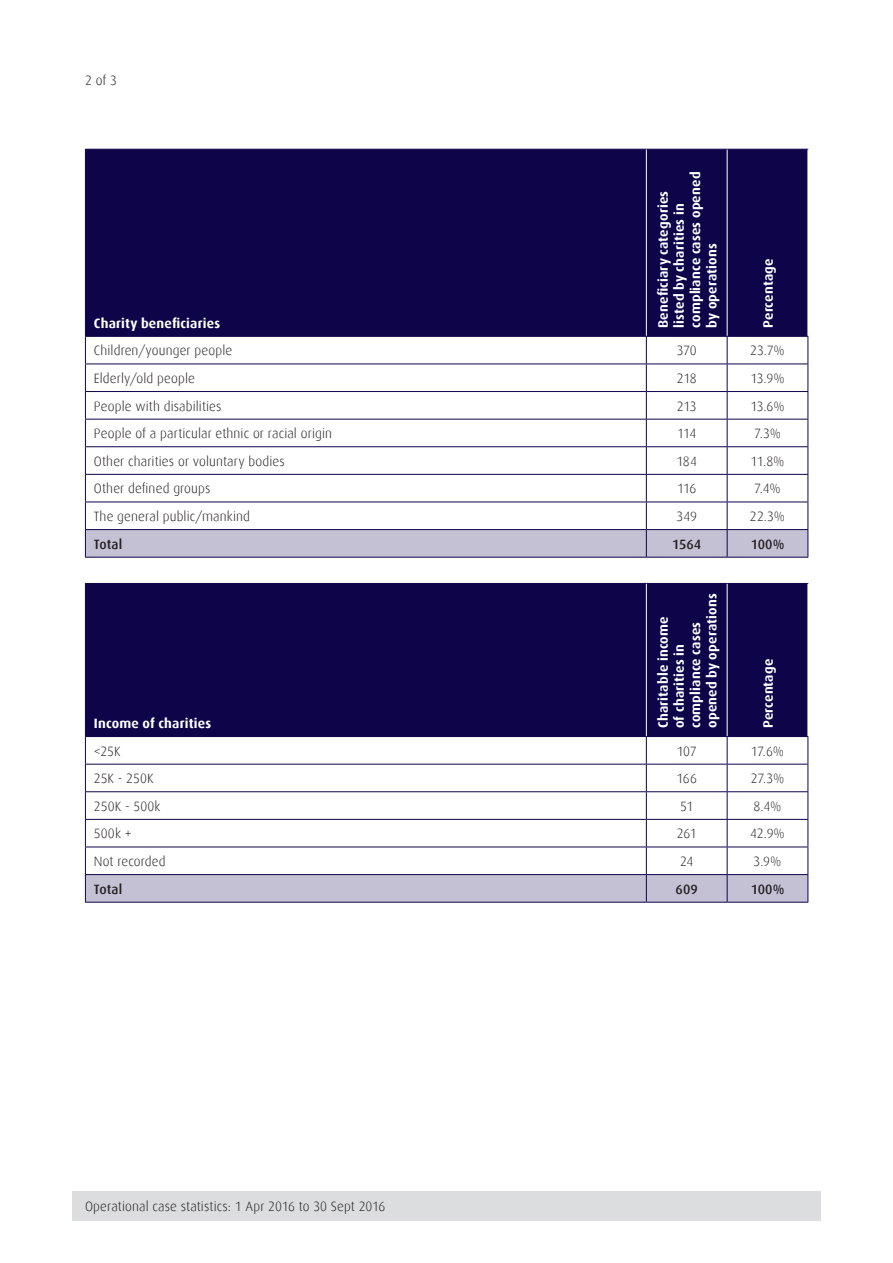
<style>
.page{position:relative;width:893px;height:1263px;background:#fff}
.page>*{position:absolute;margin:0;border:0;box-sizing:border-box;transform-origin:0 0}
.Table_Text{font:300 13.5px "Dax";letter-spacing:.01em;color:#231f20}
.Table_Header_-_Left{font:700 13.5px/16.2px "Dax";letter-spacing:.015em;color:#fff}
.Table_Text_-_Centre{font:300 13.5px "Dax";letter-spacing:-.035em;color:#231f20}
.Table_Text_-_Centre-2{font:500 13.5px "Dax";letter-spacing:.01em;color:#231f20}
.Table_Text-2{font:500 13.5px "Dax";letter-spacing:.005em;color:#231f20}
</style>
<div class="page">
<div style="left:72px;top:1191px;width:749px;height:29px;background:#dcdddf"></div>
<div style="left:86px;top:150px;width:721px;height:186px;background:#0d0449"></div>
<hr style="left:85px;top:150px;width:1px;height:186px;background:#0d0449">
<hr style="left:85px;top:149px;width:561px;height:1px;background:#0d0449">
<hr style="left:646px;top:149px;width:81px;height:1px;background:#0d0449">
<hr style="left:727px;top:149px;width:81px;height:1px;background:#0d0449">
<hr style="left:646px;top:150px;width:1px;height:186px;background:#fff">
<hr style="left:727px;top:150px;width:1px;height:186px;background:#fff">
<hr style="left:85px;top:336px;width:561px;height:1px;background:#0d0449">
<hr style="left:646px;top:336px;width:81px;height:1px;background:#0d0449">
<hr style="left:727px;top:336px;width:81px;height:1px;background:#0d0449">
<svg style="left:85px;top:337px;width:723px;height:220px"></svg>
<hr style="left:85px;top:557px;width:561px;height:1px;background:#0d0449">
<hr style="left:646px;top:557px;width:81px;height:1px;background:#0d0449">
<hr style="left:727px;top:557px;width:81px;height:1px;background:#0d0449">
<div style="left:86px;top:584px;width:721px;height:152px;background:#0d0449"></div>
<hr style="left:85px;top:584px;width:1px;height:152px;background:#0d0449">
<hr style="left:85px;top:583px;width:561px;height:1px;background:#0d0449">
<hr style="left:646px;top:583px;width:81px;height:1px;background:#0d0449">
<hr style="left:727px;top:583px;width:81px;height:1px;background:#0d0449">
<hr style="left:646px;top:584px;width:1px;height:152px;background:#fff">
<hr style="left:727px;top:584px;width:1px;height:152px;background:#fff">
<hr style="left:85px;top:736px;width:561px;height:1px;background:#0d0449">
<hr style="left:646px;top:736px;width:81px;height:1px;background:#0d0449">
<hr style="left:727px;top:736px;width:81px;height:1px;background:#0d0449">
<svg style="left:85px;top:737px;width:723px;height:165px"></svg>
<hr style="left:85px;top:902px;width:561px;height:1px;background:#0d0449">
<hr style="left:646px;top:902px;width:81px;height:1px;background:#0d0449">
<hr style="left:727px;top:902px;width:81px;height:1px;background:#0d0449">
<p class="Table_Text" style="left:85px;top:72px;width:34px">2 of 3</p>
<p class="Table_Header_-_Left" style="left:94px;top:315px;width:128px">Charity beneficiaries</p>
<p class="Table_Header_-_Left" style="left:655px;top:328px;width:158px;rotate:-90deg">Beneficiary categories listed by charities in compliance cases opened by operations</p>
<p class="Table_Header_-_Left" style="left:760px;top:328px;width:71px;rotate:-90deg">Percentage</p>
<p class="Table_Text" style="left:94px;top:343px;width:140px">Children/younger people</p>
<p class="Table_Text_-_Centre" style="left:677px;top:343px;width:22px">370</p>
<p class="Table_Text_-_Centre" style="left:750px;top:343px;width:36px">23.7%</p>
<p class="Table_Text" style="left:94px;top:371px;width:103px">Elderly/old people</p>
<p class="Table_Text_-_Centre" style="left:677px;top:371px;width:21px">218</p>
<p class="Table_Text_-_Centre" style="left:750px;top:371px;width:36px">13.9%</p>
<p class="Table_Text" style="left:94px;top:399px;width:129px">People with disabilities</p>
<p class="Table_Text_-_Centre" style="left:677px;top:399px;width:21px">213</p>
<p class="Table_Text_-_Centre" style="left:750px;top:399px;width:36px">13.6%</p>
<p class="Table_Text" style="left:94px;top:426px;width:240px">People of a particular ethnic or racial origin</p>
<p class="Table_Text_-_Centre" style="left:677px;top:426px;width:21px">114</p>
<p class="Table_Text_-_Centre" style="left:754px;top:426px;width:28px">7.3%</p>
<p class="Table_Text" style="left:94px;top:454px;width:192px">Other charities or voluntary bodies</p>
<p class="Table_Text_-_Centre" style="left:677px;top:454px;width:22px">184</p>
<p class="Table_Text_-_Centre" style="left:751px;top:454px;width:35px">11.8%</p>
<p class="Table_Text" style="left:94px;top:481px;width:118px">Other defined groups</p>
<p class="Table_Text_-_Centre" style="left:677px;top:481px;width:21px">116</p>
<p class="Table_Text_-_Centre" style="left:754px;top:481px;width:28px">7.4%</p>
<p class="Table_Text" style="left:94px;top:509px;width:158px">The general public/mankind</p>
<p class="Table_Text_-_Centre" style="left:676px;top:509px;width:22px">349</p>
<p class="Table_Text_-_Centre" style="left:750px;top:509px;width:37px">22.3%</p>
<p class="Table_Text-2" style="left:94px;top:536px;width:30px">Total</p>
<p class="Table_Text_-_Centre-2" style="left:672px;top:536px;width:31px">1564</p>
<p class="Table_Text_-_Centre-2" style="left:751px;top:536px;width:35px">100%</p>
<p class="Table_Header_-_Left" style="left:94px;top:715px;width:119px">Income of charities</p>
<p class="Table_Header_-_Left" style="left:655px;top:728px;width:136px;rotate:-90deg">Charitable income<br>of charities in compliance cases opened by operations</p>
<p class="Table_Header_-_Left" style="left:760px;top:728px;width:71px;rotate:-90deg">Percentage</p>
<p class="Table_Text" style="left:94px;top:744px;width:28px">&lt;25K</p>
<p class="Table_Text_-_Centre" style="left:677px;top:744px;width:21px">107</p>
<p class="Table_Text_-_Centre" style="left:751px;top:744px;width:35px">17.6%</p>
<p class="Table_Text" style="left:94px;top:771px;width:61px">25K - 250K</p>
<p class="Table_Text_-_Centre" style="left:677px;top:771px;width:22px">166</p>
<p class="Table_Text_-_Centre" style="left:751px;top:771px;width:35px">27.3%</p>
<p class="Table_Text" style="left:94px;top:799px;width:68px">250K - 500k</p>
<p class="Table_Text_-_Centre" style="left:680px;top:799px;width:15px">51</p>
<p class="Table_Text_-_Centre" style="left:754px;top:799px;width:29px">8.4%</p>
<p class="Table_Text" style="left:94px;top:826px;width:39px">500k +</p>
<p class="Table_Text_-_Centre" style="left:677px;top:826px;width:21px">261</p>
<p class="Table_Text_-_Centre" style="left:750px;top:826px;width:36px">42.9%</p>
<p class="Table_Text" style="left:94px;top:854px;width:73px">Not recorded</p>
<p class="Table_Text_-_Centre" style="left:680px;top:854px;width:15px">24</p>
<p class="Table_Text_-_Centre" style="left:754px;top:854px;width:29px">3.9%</p>
<p class="Table_Text-2" style="left:94px;top:881px;width:30px">Total</p>
<p class="Table_Text_-_Centre-2" style="left:676px;top:881px;width:24px">609</p>
<p class="Table_Text_-_Centre-2" style="left:751px;top:881px;width:35px">100%</p>
<p class="Table_Text" style="left:85px;top:1199px;width:302px">Operational case statistics: 1 Apr 2016 to 30 Sept 2016</p>
</div>
